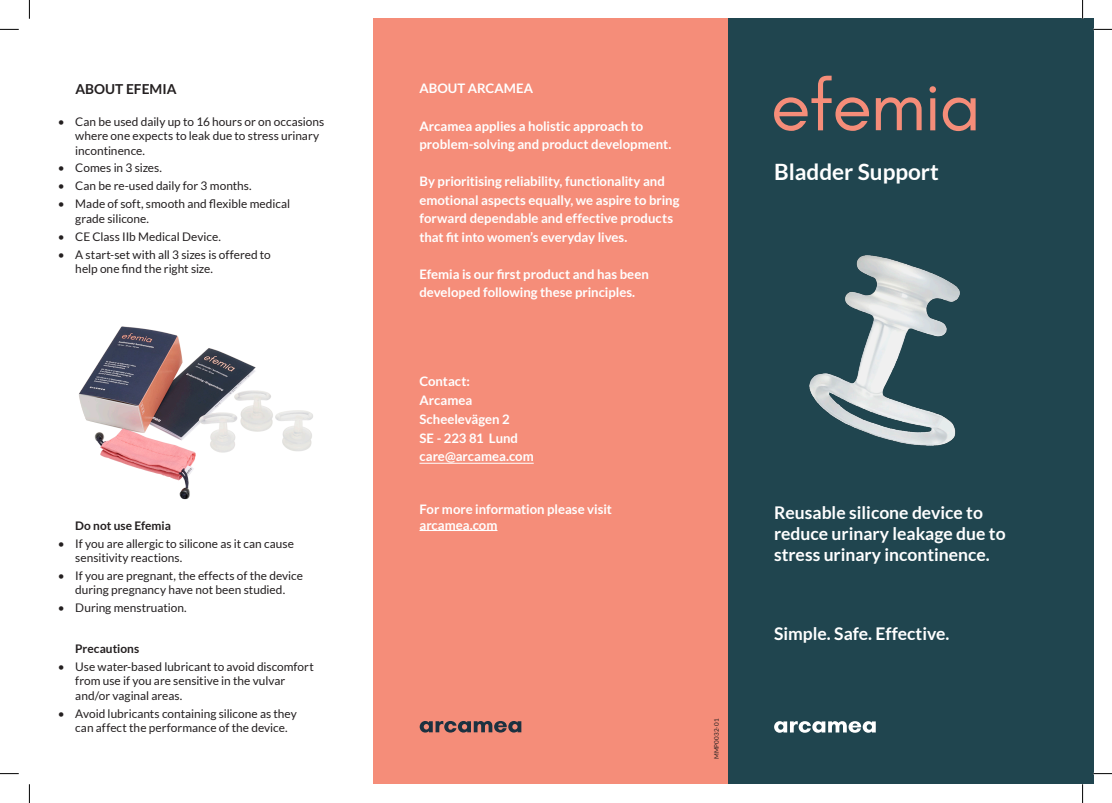
<style>
.page{position:relative;width:1112px;height:803px;background:#fff}
.page>*{position:absolute;margin:0;border:0;box-sizing:border-box;transform-origin:0 0}
.t1{font:700 22.5px "Lato";color:#fff}
.t2{font:700 17.5px/21px "Lato";color:#fff}
.t3{font:700 13.75px "Lato";color:#231f20}
.t4{font:700 13.12px/18.8px "Lato";color:#fff}
.t5{font:11.88px/14.4px "Lato";color:#231f20}
.t6{font:700 11.88px "Lato";letter-spacing:.005em;color:#231f20}
.t7{font:6.25px "Lato";letter-spacing:.025em;color:#231f20}
</style>
<div class="page">
<div style="left:727px;top:19px;width:365px;height:765px;background:#20454f"></div>
<div style="left:373px;top:19px;width:354px;height:765px;background:#f58d79"></div>
<img style="left:78px;top:326px;width:235px;height:174px">
<img style="left:809px;top:255px;width:151px;height:191px">
<svg style="left:774px;top:76px;width:94px;height:55px"></svg>
<svg style="left:875px;top:97px;width:46px;height:33px"></svg>
<svg style="left:929px;top:86px;width:6px;height:44px"></svg>
<svg style="left:942px;top:98px;width:33px;height:33px"></svg>
<hr style="left:419px;top:530px;width:78px;height:1px;background:#fff">
<hr style="left:419px;top:463px;width:114px;height:1px;background:#fff">
<svg style="left:419px;top:721px;width:102px;height:11px"></svg>
<svg style="left:774px;top:721px;width:101px;height:12px"></svg>
<svg style="left:0;top:29px;width:19px;height:1px"></svg>
<svg style="left:1092px;top:29px;width:19px;height:1px"></svg>
<svg style="left:0;top:773px;width:19px;height:1px"></svg>
<svg style="left:1092px;top:773px;width:19px;height:1px"></svg>
<svg style="left:29px;top:0;width:1px;height:19px"></svg>
<svg style="left:29px;top:784px;width:1px;height:19px"></svg>
<svg style="left:1081px;top:0;width:2px;height:19px"></svg>
<svg style="left:1082px;top:784px;width:1px;height:19px"></svg>
<p class="t3" style="left:75px;top:81px;width:102px">ABOUT EFEMIA</p>
<p class="t5" style="left:75px;top:114px;width:250px;text-indent:-18px">• Can be used daily up to 16 hours or on occasions where one expects to leak due to stress urinary incontinence.</p>
<p class="t5" style="left:58px;top:161px;width:106px">• Comes in 3 sizes.</p>
<p class="t5" style="left:58px;top:179px;width:195px">• Can be re-used daily for 3 months.</p>
<p class="t5" style="left:75px;top:197px;width:216px;text-indent:-18px">• Made of soft, smooth and flexible medical grade silicone.</p>
<p class="t5" style="left:58px;top:229px;width:165px">• CE Class IIb Medical Device.</p>
<p class="t5" style="left:75px;top:247px;width:197px;text-indent:-18px">• A start-set with all 3 sizes is offered to help one find the right size.</p>
<p class="t6" style="left:75px;top:519px;width:97px">Do not use Efemia</p>
<p class="t5" style="left:75px;top:536px;width:220px;text-indent:-18px">• If you are allergic to silicone as it can cause sensitivity reactions.</p>
<p class="t5" style="left:58px;top:568px;width:247px;text-align:center">• If you are pregnant, the effects of the device during pregnancy have not been studied.</p>
<p class="t5" style="left:58px;top:601px;width:130px">• During menstruation.</p>
<p class="t6" style="left:75px;top:642px;width:65px">Precautions</p>
<p class="t5" style="left:75px;top:659px;width:240px;text-indent:-18px">• Use water-based lubricant to avoid discomfort from use if you are sensitive in the vulvar and/or vaginal areas.</p>
<p class="t5" style="left:75px;top:706px;width:223px;text-indent:-18px">• Avoid lubricants containing silicone as they can affect the performance of the device.</p>
<p class="t4" style="left:419px;top:79px;width:115px">ABOUT ARCAMEA</p>
<p class="t4" style="left:419px;top:116px;width:253px">Arcamea applies a holistic approach to problem-solving and product development.</p>
<p class="t4" style="left:419px;top:171px;width:261px">By prioritising reliability, functionality and emotional aspects equally, we aspire to bring forward dependable and effective products that fit into women’s everyday lives.</p>
<p class="t4" style="left:419px;top:264px;width:231px">Efemia is our first product and has been developed following these principles.</p>
<p class="t4" style="left:419px;top:372px;width:116px">Contact:<br>Arcamea<br>Scheelevägen 2<br>SE - 223 81 Lund care@arcamea.com</p>
<p class="t4" style="left:419px;top:501px;width:194px;line-height:15.8px">For more information please visit arcamea.com</p>
<p class="t7" style="left:712px;top:759px;width:42px;rotate:-90deg">MMP0032-01</p>
<h1 class="t1" style="left:773px;top:159px;width:166px">Bladder Support</h1>
<h2 class="t2" style="left:773px;top:502px;width:233px">Reusable silicone device to reduce urinary leakage due to stress urinary incontinence.</h2>
<h2 class="t2" style="left:773px;top:623px;width:177px">Simple. Safe. Effective.</h2>
</div>
